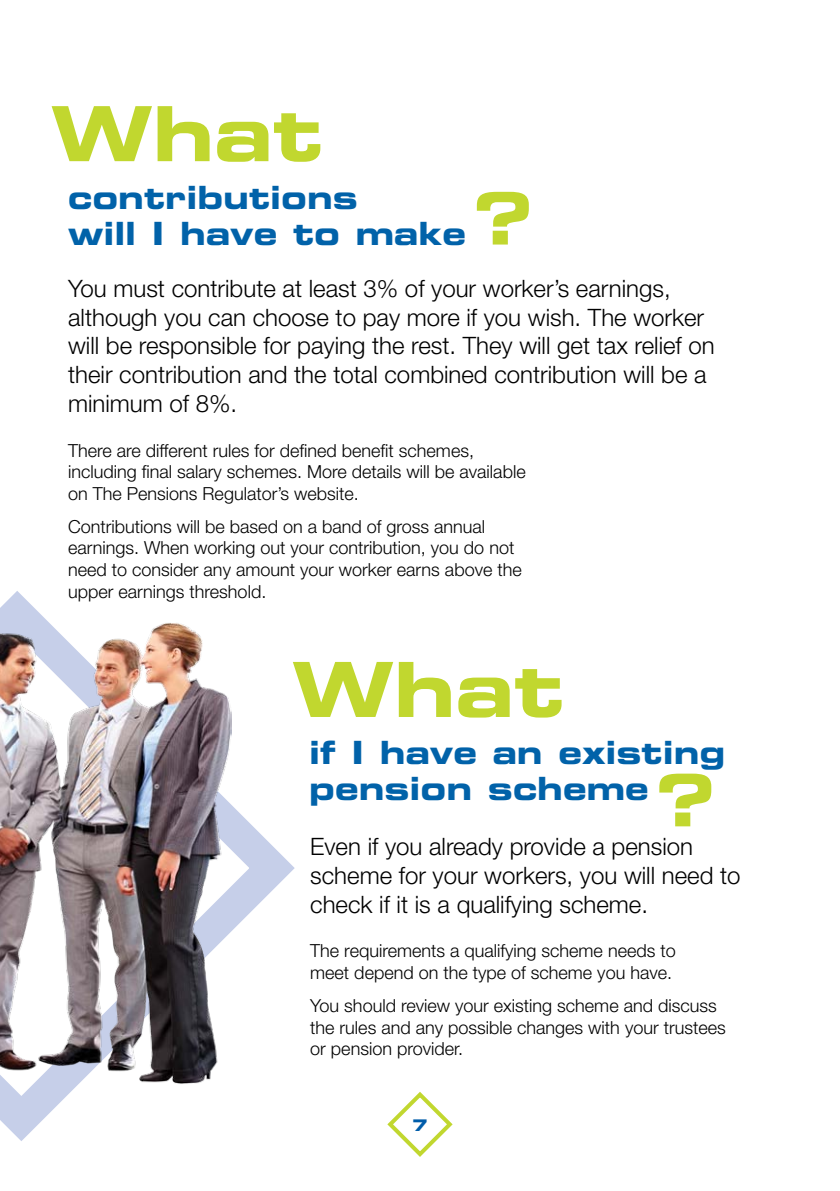
<style>
.page{position:relative;width:840px;height:1191px;background:#fff}
.page>*{position:absolute;margin:0;border:0;box-sizing:border-box;transform-origin:0 0}
.t1{font:76px "Eurostile Bold Extended Two";color:#c1d72f}
.t2{font:72px "Eurostile Bold Extended Two";color:#c1d72f}
.t3{font:32px/36px "Eurostile Bold Extended Two";color:#0162a9}
.t4{font:300 24px/28.8px "Helvetica Neue";color:#000}
.t5{font:300 18px/21.6px "Helvetica Neue";color:#000}
.t6{font:16px "Eurostile Bold Extended Two";color:#005daa}
</style>
<div class="page">
<svg style="left:0;top:591px;width:295px;height:550px"></svg>
<svg style="left:387px;top:1092px;width:66px;height:65px"></svg>
<img style="left:0;top:622px;width:231px;height:462px">
<h1 class="t1" style="left:51px;top:80px;width:274px">What</h1>
<h3 class="t3" style="left:68px;top:178px;width:399px">contributions<br>will I have to make</h3>
<h2 class="t2" style="left:474px;top:168px;width:60px">?</h2>
<p class="t4" style="left:68px;top:273px;width:647px">You must contribute at least 3% of your worker’s earnings, although you can choose to pay more if you wish. The worker will be responsible for paying the rest. They will get tax relief on their contribution and the total combined contribution will be a minimum of 8%.</p>
<p class="t5" style="left:68px;top:439px;width:459px">There are different rules for defined benefit schemes, including final salary schemes. More details will be available on The Pensions Regulator’s website.</p>
<p class="t5" style="left:68px;top:515px;width:455px">Contributions will be based on a band of gross annual earnings. When working out your contribution, you do not need to consider any amount your worker earns above the upper earnings threshold.</p>
<h1 class="t1" style="left:292px;top:636px;width:274px">What</h1>
<h3 class="t3" style="left:309px;top:734px;width:417px">if I have an existing pension scheme</h3>
<h2 class="t2" style="left:656px;top:749px;width:60px">?</h2>
<h3 class="t4" style="left:310px;top:832px;width:431px">Even if you already provide a pension scheme for your workers, you will need to check if it is a qualifying scheme.</h3>
<p class="t5" style="left:310px;top:939px;width:367px">The requirements a qualifying scheme needs to meet depend on the type of scheme you have.</p>
<p class="t5" style="left:310px;top:994px;width:417px">You should review your existing scheme and discuss the rules and any possible changes with your trustees or pension provider.</p>
<p class="t6" style="left:412px;top:1113px;width:17px">7</p>
</div>
